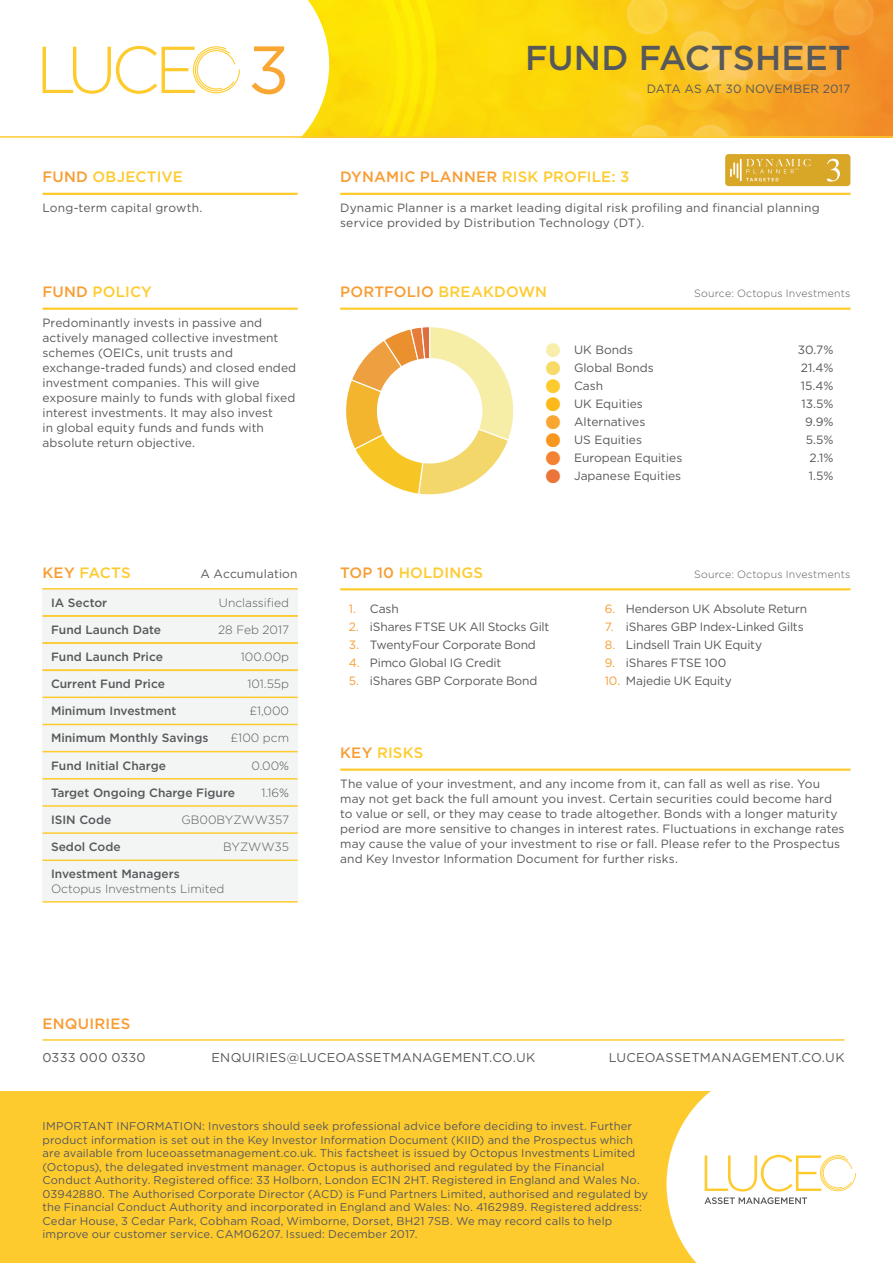
<style>
.page{position:relative;width:893px;height:1263px;background:#fff}
.page>*{position:absolute;margin:0;border:0;box-sizing:border-box;transform-origin:0 0}
.t1{font:500 34.5px "Gotham";letter-spacing:.005em;color:#57585a}
.t2{font:500 15px "Gotham";letter-spacing:.015em;color:#f89d33}
.t3{font:500 15px "Gotham";letter-spacing:.015em;color:#fecb2f}
.t4{font:12.75px "Gotham";letter-spacing:.02em;color:#57585a}
.t5{font:12px/15px "Gotham";letter-spacing:.005em;color:#57585a}
.t6{font:500 12px "Gotham";color:#57585a}
.t7{font:12px "Gotham";letter-spacing:-.015em;color:#57585a}
.t8{font:300 12px/14.4px "Gotham";color:#57585a}
.t9{font:11.25px/13.5px "Gotham";letter-spacing:.01em;color:#57585a}
.t10{font:300 10.5px "Gotham";letter-spacing:.025em;color:#57585a}
.s1{color:#f89d33}
.s2{font-weight:500}
.s3{color:#fecb2f}
.s4{color:#f7eeab}
.s5{color:#f8db67}
.s6{color:#fcba1a}
.s7{color:#faa633}
.s8{color:#f7971d}
.s9{color:#f48232}
.s10{color:#eb7538}
</style>
<div class="page">
<img style="left:329px;top:0;width:564px;height:136px">
<hr style="left:0;top:136px;width:893px;height:2px;background:#fecb2f">
<div style="left:0;top:1091px;width:892px;height:172px;background:#fecb2f"></div>
<svg style="left:666px;top:1091px;width:45px;height:172px;fill:#fff"></svg>
<div style="left:711px;top:1075px;width:182px;height:188px;background:#fff"></div>
<svg style="left:705px;top:1155px;width:151px;height:36px"></svg>
<svg style="left:704px;top:1197px;width:103px;height:7px"></svg>
<hr style="left:43px;top:1039px;width:801px;height:2px;background:#fecb2f">
<svg style="left:43px;top:0;width:286px;height:138px"></svg>
<div style="left:725px;top:154px;width:125px;height:32px;background:#d8a728;border-radius:4px"></div>
<hr style="left:740px;top:159px;width:2px;height:22px;background:#fff">
<svg style="left:730px;top:162px;width:8px;height:16px"></svg>
<svg style="left:746px;top:159px;width:64px;height:22px"></svg>
<svg style="left:827px;top:159px;width:13px;height:23px"></svg>
<hr style="left:43px;top:193px;width:255px;height:2px;background:#fecb2f">
<hr style="left:340px;top:193px;width:510px;height:2px;background:#fecb2f">
<hr style="left:340px;top:588px;width:510px;height:2px;background:#fecb2f">
<hr style="left:340px;top:768px;width:510px;height:3px;background:#fecb2f">
<hr style="left:340px;top:308px;width:510px;height:2px;background:#fecb2f">
<svg style="left:346px;top:327px;width:168px;height:168px"></svg>
<div style="left:377px;top:358px;width:105px;height:105px;background:#fff;border:5px solid #fff;border-radius:50%"></div>
<div style="left:43px;top:588px;width:255px;height:313px;background:#f3f4f4"></div>
<hr style="left:43px;top:588px;width:255px;height:2px;background:#fecb2f">
<hr style="left:43px;top:615px;width:255px;height:2px;background:#fecb2f">
<hr style="left:43px;top:642px;width:255px;height:2px;background:#fecb2f">
<hr style="left:43px;top:669px;width:255px;height:2px;background:#fecb2f">
<hr style="left:43px;top:696px;width:255px;height:2px;background:#fecb2f">
<hr style="left:43px;top:724px;width:255px;height:1px;background:#fecb2f">
<hr style="left:43px;top:751px;width:255px;height:1px;background:#fecb2f">
<hr style="left:43px;top:778px;width:255px;height:1px;background:#fecb2f">
<hr style="left:43px;top:805px;width:255px;height:2px;background:#fecb2f">
<hr style="left:43px;top:832px;width:255px;height:2px;background:#fecb2f">
<hr style="left:43px;top:859px;width:255px;height:2px;background:#fecb2f">
<hr style="left:43px;top:901px;width:255px;height:1px;background:#fecb2f">
<hr style="left:43px;top:308px;width:255px;height:2px;background:#fecb2f">
<p class="t3" style="left:43px;top:167px;width:142px"><span class="s1">FUND</span> OBJECTIVE</p>
<p class="t5" style="left:43px;top:200px;width:161px">Long-term capital growth.</p>
<p class="t3" style="left:43px;top:282px;width:111px"><span class="s1">FUND</span> POLICY</p>
<p class="t5" style="left:43px;top:315px;width:255px">Predominantly invests in passive and actively managed collective investment schemes (OEICs, unit trusts and exchange-traded funds) and closed ended investment companies. This will give exposure mainly to funds with global fixed interest investments. It may also invest<br>in global equity funds and funds with absolute return objective.</p>
<p class="t3" style="left:43px;top:562px;width:90px"><span class="s1">KEY</span> FACTS</p>
<p class="t5" style="left:201px;top:566px;width:99px">A Accumulation</p>
<p class="t6" style="left:51px;top:594px;width:58px">IA Sector</p>
<p class="t8" style="left:219px;top:595px;width:72px">Unclassified</p>
<p class="t6" style="left:51px;top:622px;width:112px">Fund Launch Date</p>
<p class="t8" style="left:218px;top:622px;width:73px">28 Feb 2017</p>
<p class="t6" style="left:51px;top:649px;width:113px">Fund Launch Price</p>
<p class="t8" style="left:241px;top:649px;width:50px">100.00p</p>
<p class="t6" style="left:51px;top:676px;width:115px">Current Fund Price</p>
<p class="t8" style="left:247px;top:676px;width:43px">101.55p</p>
<p class="t6" style="left:51px;top:703px;width:127px">Minimum Investment</p>
<p class="t8" style="left:249px;top:703px;width:41px">£1,000</p>
<p class="t6" style="left:51px;top:730px;width:159px">Minimum Monthly Savings</p>
<p class="t8" style="left:231px;top:731px;width:60px">£100 pcm</p>
<p class="t6" style="left:51px;top:757px;width:116px">Fund Initial Charge</p>
<p class="t8" style="left:251px;top:758px;width:39px">0.00%</p>
<p class="t6" style="left:51px;top:785px;width:185px">Target Ongoing Charge Figure</p>
<p class="t8" style="left:261px;top:785px;width:29px">1.16%</p>
<p class="t6" style="left:51px;top:812px;width:62px">ISIN Code</p>
<p class="t8" style="left:181px;top:812px;width:109px">GB00BYZWW357</p>
<p class="t6" style="left:51px;top:839px;width:71px">Sedol Code</p>
<p class="t8" style="left:223px;top:839px;width:67px">BYZWW35</p>
<p class="t8" style="left:51px;top:866px;width:175px"><span class="s2">Investment Managers<br></span>Octopus Investments Limited</p>
<p class="t1" style="left:525px;top:35px;width:327px">FUND FACTSHEET</p>
<p class="t5" style="left:647px;top:81px;width:205px">DATA AS AT 30 NOVEMBER 2017</p>
<p class="t2" style="left:340px;top:167px;width:291px">DYNAMIC PLANNER <span class="s3">RISK PROFILE: 3</span></p>
<p class="t5" style="left:340px;top:200px;width:481px">Dynamic Planner is a market leading digital risk profiling and financial planning service provided by Distribution Technology (DT).</p>
<p class="t2" style="left:340px;top:282px;width:208px">PORTFOLIO <span class="s3">BREAKDOWN</span></p>
<p class="t10" style="left:694px;top:287px;width:158px">Source: Octopus Investments</p>
<p class="t5" style="left:544px;top:342px;width:90px"><span class="s4">●</span> UK Bonds</p>
<p class="t5" style="left:798px;top:342px;width:37px">30.7%</p>
<p class="t5" style="left:544px;top:360px;width:111px"><span class="s5">●</span> Global Bonds</p>
<p class="t5" style="left:801px;top:360px;width:34px">21.4%</p>
<p class="t5" style="left:544px;top:378px;width:60px"><span class="s3">●</span> Cash</p>
<p class="t5" style="left:801px;top:378px;width:34px">15.4%</p>
<p class="t5" style="left:544px;top:396px;width:100px"><span class="s6">●</span> UK Equities</p>
<p class="t5" style="left:801px;top:396px;width:33px">13.5%</p>
<p class="t5" style="left:544px;top:414px;width:103px"><span class="s7">●</span> Alternatives</p>
<p class="t5" style="left:805px;top:414px;width:30px">9.9%</p>
<p class="t5" style="left:544px;top:432px;width:99px"><span class="s8">●</span> US Equities</p>
<p class="t5" style="left:806px;top:432px;width:29px">5.5%</p>
<p class="t5" style="left:544px;top:450px;width:140px"><span class="s9">●</span> European Equities</p>
<p class="t5" style="left:810px;top:450px;width:25px">2.1%</p>
<p class="t5" style="left:544px;top:468px;width:138px"><span class="s10">●</span> Japanese Equities</p>
<p class="t5" style="left:809px;top:468px;width:26px">1.5%</p>
<p class="t3" style="left:340px;top:562px;width:144px"><span class="s1">TOP 10</span> HOLDINGS</p>
<p class="t10" style="left:694px;top:567px;width:158px">Source: Octopus Investments</p>
<p class="t5" style="left:349px;top:601px;width:52px"><span class="s1">1.</span> Cash</p>
<p class="t7" style="left:349px;top:619px;width:202px"><span class="s1">2.</span> iShares FTSE UK All Stocks Gilt</p>
<p class="t7" style="left:349px;top:637px;width:189px"><span class="s1">3.</span> TwentyFour Corporate Bond</p>
<p class="t7" style="left:349px;top:655px;width:154px"><span class="s1">4.</span> Pimco Global IG Credit</p>
<p class="t5" style="left:349px;top:673px;width:190px"><span class="s1">5.</span> iShares GBP Corporate Bond</p>
<p class="t7" style="left:605px;top:601px;width:204px"><span class="s1">6.</span> Henderson UK Absolute Return</p>
<p class="t5" style="left:605px;top:619px;width:200px"><span class="s1">7.</span> iShares GBP Index-Linked Gilts</p>
<p class="t7" style="left:605px;top:637px;width:159px"><span class="s1">8.</span> Lindsell Train UK Equity</p>
<p class="t5" style="left:605px;top:655px;width:123px"><span class="s1">9.</span> iShares FTSE 100</p>
<p class="t7" style="left:605px;top:673px;width:129px"><span class="s1">10.</span> Majedie UK Equity</p>
<p class="t3" style="left:340px;top:743px;width:85px"><span class="s1">KEY</span> RISKS</p>
<p class="t5" style="left:340px;top:776px;width:506px">The value of your investment, and any income from it, can fall as well as rise. You may not get back the full amount you invest. Certain securities could become hard to value or sell, or they may cease to trade altogether. Bonds with a longer maturity period are more sensitive to changes in interest rates. Fluctuations in exchange rates may cause the value of your investment to rise or fall. Please refer to the Prospectus and Key Investor Information Document for further risks.</p>
<p class="t2" style="left:43px;top:1014px;width:89px">ENQUIRIES</p>
<p class="t4" style="left:43px;top:1049px;width:105px">0333 000 0330</p>
<p class="t4" style="left:212px;top:1049px;width:325px">ENQUIRIES@LUCEOASSETMANAGEMENT.CO.UK</p>
<p class="t4" style="left:609px;top:1049px;width:237px">LUCEOASSETMANAGEMENT.CO.UK</p>
<p class="t9" style="left:43px;top:1119px;width:607px">IMPORTANT INFORMATION: Investors should seek professional advice before deciding to invest. Further product information is set out in the Key Investor Information Document (KIID) and the Prospectus which are available from luceoassetmanagement.co.uk. This factsheet is issued by Octopus Investments Limited (Octopus), the delegated investment manager. Octopus is authorised and regulated by the Financial Conduct Authority. Registered office: 33 Holborn, London EC1N 2HT. Registered in England and Wales No.<br>03942880. The Authorised Corporate Director (ACD) is Fund Partners Limited, authorised and regulated by the Financial Conduct Authority and incorporated in England and Wales: No. 4162989. Registered address:<br>Cedar House, 3 Cedar Park, Cobham Road, Wimborne, Dorset, BH21 7SB. We may record calls to help improve our customer service. CAM06207. Issued: December 2017.</p>
</div>
